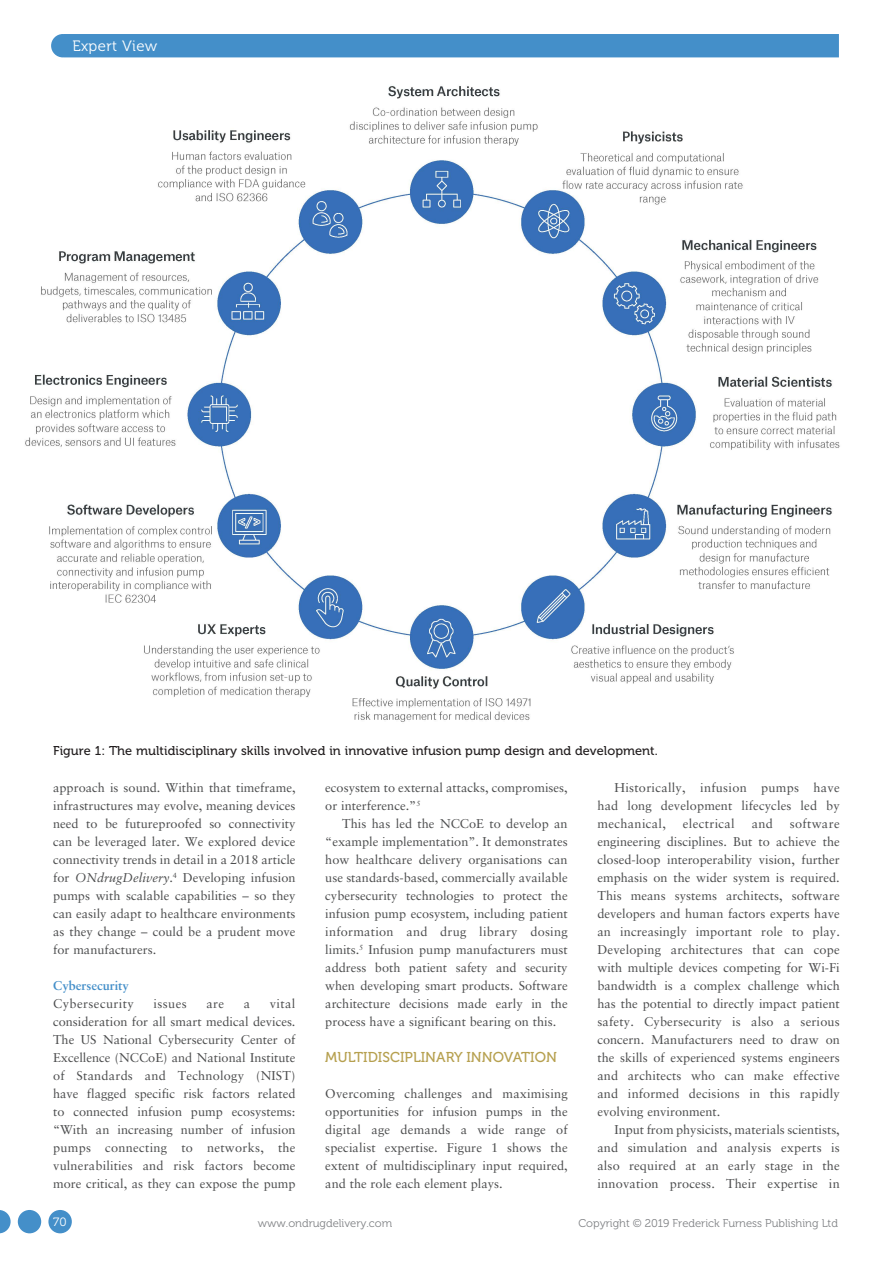
<style>
.page{position:relative;width:893px;height:1263px;background:#fff}
.page>*{position:absolute;margin:0;border:0;box-sizing:border-box;transform-origin:0 0}
.t1{font:15px "Museo 300";letter-spacing:.025em;color:#fff}
.MF_Xhead{font:14.25px "Museo 500";color:#b6a04f}
.MF_body{font:12.75px/18px "Sabon LT Std";letter-spacing:.01em;color:#4b4c4d;text-align:justify}
.MF_body_no_indent{font:12.75px/18px "Sabon LT Std";color:#4b4c4d;text-align:justify}
.MF_Captions{font:12.75px "Museo 500";letter-spacing:.005em;color:#231f20}
.MF_subhead{font:700 12.75px "Sabon LT Std";color:#448fc9}
.MF_body_no_indent-2{font:12.75px "Sabon LT Std";letter-spacing:.035em;color:#4b4c4d}
.t2{font:12px "Museo 300";color:#fff}
.t3{font:11.25px "Museo 300";color:#808285}
.s1{font-style:italic}
</style>
<div class="page">
<img style="left:25px;top:57px;width:815px;height:665px">
<div style="left:51px;top:34px;width:788px;height:23px;background:#448fc9"></div>
<div style="left:48px;top:1210px;width:24px;height:23px;background:#448fc9;border-radius:50%"></div>
<div style="left:18px;top:1210px;width:23px;height:23px;background:#448fc9;border-radius:50%"></div>
<svg style="left:0;top:1210px;width:11px;height:23px"></svg>
<p class="t1" style="left:72px;top:37px;width:87px">Expert View</p>
<p class="MF_Captions" style="left:53px;top:743px;width:606px">Figure 1: The multidisciplinary skills involved in innovative infusion pump design and development.</p>
<p class="MF_body" style="left:53px;top:778px;width:244px">approach is sound. Within that timeframe, infrastructures may evolve, meaning devices need to be futureproofed so connectivity can be leveraged later. We explored device connectivity trends in detail in a 2018 article for <span class="s1">ONdrugDelivery</span>.<sup>4</sup> Developing infusion pumps with scalable capabilities – so they can easily adapt to healthcare environments as they change – could be a prudent move for manufacturers.</p>
<p class="MF_subhead" style="left:53px;top:978px;width:77px">Cybersecurity</p>
<p class="MF_body_no_indent-2" style="left:53px;top:996px;width:82px">Cybersecurity</p>
<p class="MF_body_no_indent" style="left:154px;top:994px;width:35px">issues</p>
<p class="MF_body_no_indent" style="left:206px;top:994px;width:19px">are</p>
<p class="MF_body_no_indent" style="left:244px;top:994px;width:8px">a</p>
<p class="MF_body_no_indent" style="left:53px;top:994px;width:244px;text-indent:217px">vital consideration for all smart medical devices.<br>The US National Cybersecurity Center of Excellence (NCCoE) and National Institute of Standards and Technology (NIST) have flagged specific risk factors related to connected infusion pump ecosystems: “With an increasing number of infusion pumps connecting to networks, the vulnerabilities and risk factors become more critical, as they can expose the pump</p>
<p class="MF_body_no_indent" style="left:325px;top:778px;width:244px">ecosystem to external attacks, compromises, or interference.”<sup>5</sup></p>
<p class="MF_body" style="left:325px;top:814px;width:244px;text-indent:17px">This has led the NCCoE to develop an “example implementation”. It demonstrates how healthcare delivery organisations can use standards-based, commercially available cybersecurity technologies to protect the infusion pump ecosystem, including patient information and drug library dosing limits.<sup>5</sup> Infusion pump manufacturers must address both patient safety and security when developing smart products. Software architecture decisions made early in the process have a significant bearing on this.</p>
<p class="MF_Xhead" style="left:325px;top:1049px;width:233px">MULTIDISCIPLINARY INNOVATION</p>
<p class="MF_body_no_indent" style="left:325px;top:1084px;width:244px">Overcoming challenges and maximising opportunities for infusion pumps in the digital age demands a wide range of specialist expertise. Figure 1 shows the extent of multidisciplinary input required, and the role each element plays.</p>
<p class="MF_body" style="left:597px;top:778px;width:244px;text-indent:17px">Historically, infusion pumps have had long development lifecycles led by mechanical,</p>
<p class="MF_body" style="left:597px;top:814px;width:244px;text-indent:192px">software engineering disciplines. But to achieve the closed-loop interoperability vision, further emphasis on the wider system is required.<br>This means systems architects, software developers and human factors experts have an increasingly important role to play.<br>Developing architectures that can cope with multiple devices competing for Wi-Fi bandwidth is a complex challenge which has the potential to directly impact patient safety. Cybersecurity is also a serious concern. Manufacturers need to draw on the skills of experienced systems engineers and architects who can make effective and informed decisions in this rapidly evolving environment.</p>
<p class="MF_body" style="left:597px;top:1121px;width:244px;text-indent:17px">Input from physicists, materials scientists, and simulation and analysis experts is also required at an early stage in the innovation process. Their expertise in</p>
<p class="MF_body" style="left:683px;top:814px;width:53px">electrical</p>
<p class="MF_body" style="left:752px;top:814px;width:23px">and</p>
<p class="t2" style="left:53px;top:1215px;width:15px">70</p>
<p class="t3" style="left:258px;top:1217px;width:136px">www.ondrugdelivery.com</p>
<p class="t3" style="left:578px;top:1217px;width:261px">Copyright © 2019 Frederick Furness Publishing Ltd</p>
</div>
